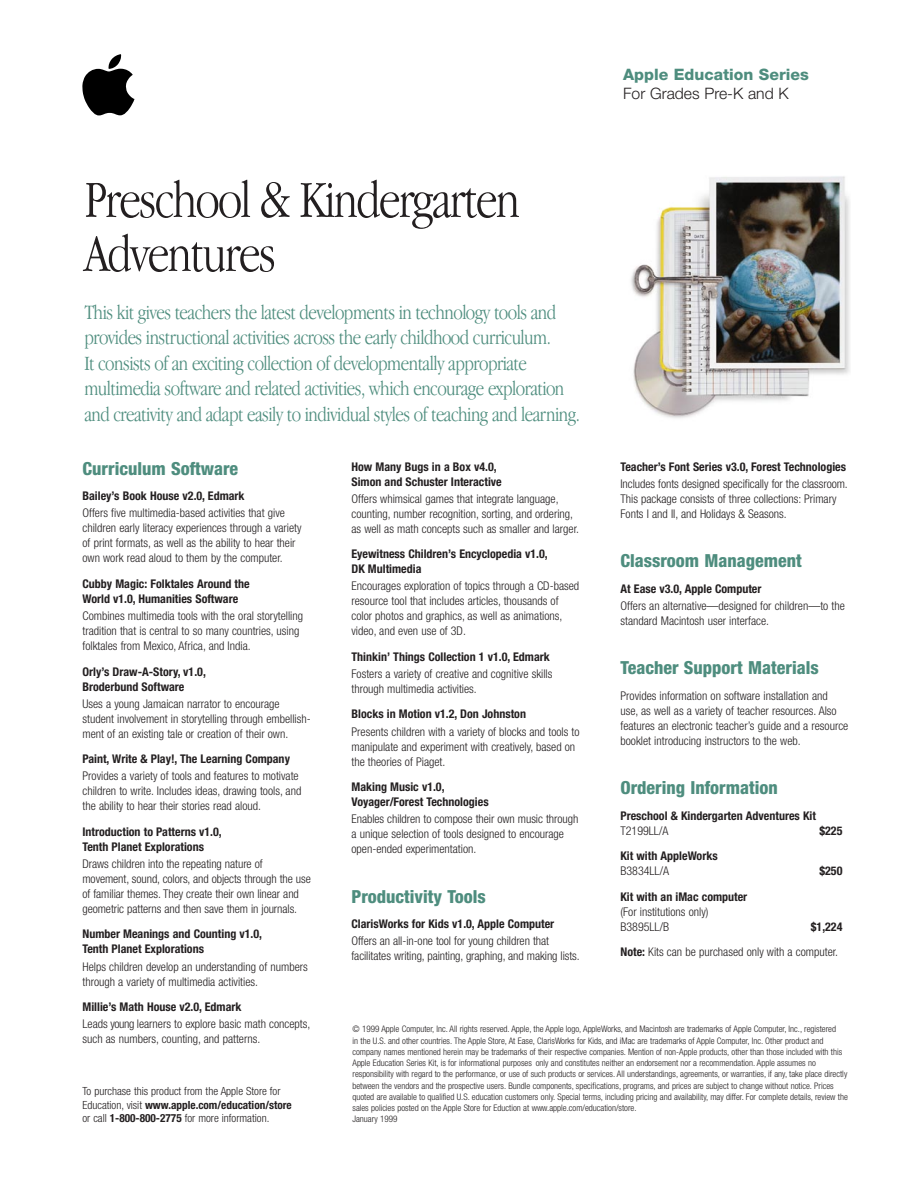
<style>
.page{position:relative;width:918px;height:1188px;background:#fff}
.page>*{position:absolute;margin:0;border:0;box-sizing:border-box;transform-origin:0 0}
.t1{font:300 54px/54px "Apple Garamond";letter-spacing:-.03em;color:#231f20}
.t2{font:300 21px/25.5px "Apple Garamond";letter-spacing:-.025em;color:#4e8d7e}
.t3{font:800 condensed 18px "Helvetica Neue";color:#4e8d7e}
.t4{font:800 15.75px "Helvetica Neue";color:#4e8d7e}
.t5{font:300 15.75px "Helvetica Neue";color:#231f20}
.t6{font:300 condensed 12px/15px "Helvetica Neue";color:#231f20}
.t7{font:700 condensed 12px/15px "Helvetica Neue";color:#231f20}
.t8{font:300 condensed 11.25px/13.8px "Helvetica Neue";color:#231f20}
.t9{font:300 condensed 9px/11.2px "Helvetica Neue";color:#231f20}
.s1{font-weight:700}
</style>
<div class="page">
<img style="left:631px;top:176px;width:219px;height:242px">
<svg style="left:82px;top:54px;width:53px;height:62px"></svg>
<h1 class="t1" style="left:84px;top:177px;width:437px">Preschool &amp; Kindergarten<br>Adventures</h1>
<p class="t2" style="left:84px;top:301px;width:497px">This kit gives teachers the latest developments in technology tools and provides instructional activities across the early childhood curriculum.<br>It consists of an exciting collection of developmentally appropriate multimedia software and related activities, which encourage exploration and creativity and adapt easily to individual styles of teaching and learning.</p>
<h3 class="t4" style="left:623px;top:69px;width:187px">Apple Education Series</h3>
<h3 class="t5" style="left:623px;top:88px;width:167px">For Grades Pre-K and K</h3>
<h3 class="t3" style="left:82px;top:462px;width:157px">Curriculum Software</h3>
<p class="t7" style="left:82px;top:490px;width:164px">Bailey’s Book House v2.0, Edmark</p>
<p class="t6" style="left:82px;top:507px;width:221px">Offers five multimedia-based activities that give children early literacy experiences through a variety of print formats, as well as the ability to hear their own work read aloud to them by the computer.</p>
<p class="t7" style="left:82px;top:577px;width:169px">Cubby Magic: Folktales Around the<br>World v1.0, Humanities Software</p>
<p class="t6" style="left:82px;top:609px;width:222px">Combines multimedia tools with the oral storytelling tradition that is central to so many countries, using folktales from Mexico, Africa, and India.</p>
<p class="t7" style="left:82px;top:665px;width:125px">Orly’s Draw-A-Story, v1.0,<br>Broderbund Software</p>
<p class="t6" style="left:82px;top:697px;width:230px">Uses a young Jamaican narrator to encourage student involvement in storytelling through embellish&shy;ment of an existing tale or creation of their own.</p>
<p class="t7" style="left:82px;top:752px;width:209px">Paint, Write &amp; Play!, The Learning Company</p>
<p class="t6" style="left:82px;top:770px;width:220px">Provides a variety of tools and features to motivate children to write. Includes ideas, drawing tools, and the ability to hear their stories read aloud.</p>
<p class="t7" style="left:82px;top:825px;width:141px">Introduction to Patterns v1.0,<br>Tenth Planet Explorations</p>
<p class="t6" style="left:82px;top:857px;width:230px">Draws children into the repeating nature of movement, sound, colors, and objects through the use of familiar themes. They create their own linear and geometric patterns and then save them in journals.</p>
<p class="t7" style="left:82px;top:928px;width:181px">Number Meanings and Counting v1.0,<br>Tenth Planet Explorations</p>
<p class="t6" style="left:82px;top:960px;width:227px">Helps children develop an understanding of numbers through a variety of multimedia activities.</p>
<p class="t7" style="left:82px;top:1000px;width:160px">Millie’s Math House v2.0, Edmark</p>
<p class="t6" style="left:82px;top:1018px;width:229px">Leads young learners to explore basic math concepts, such as numbers, counting, and patterns.</p>
<p class="t8" style="left:82px;top:1085px;width:211px">To purchase this product from the Apple Store for<br>Education, visit <span class="s1">www.apple.com/education/store </span>or call <span class="s1">1-800-800-2775</span> for more information.</p>
<p class="t7" style="left:351px;top:460px;width:152px">How Many Bugs in a Box v4.0,<br>Simon and Schuster Interactive</p>
<p class="t6" style="left:351px;top:492px;width:229px">Offers whimsical games that integrate language, counting, number recognition, sorting, and ordering, as well as math concepts such as smaller and larger.</p>
<p class="t7" style="left:351px;top:547px;width:198px">Eyewitness Children’s Encyclopedia v1.0,<br>DK Multimedia</p>
<p class="t6" style="left:351px;top:580px;width:229px">Encourages exploration of topics through a CD-based resource tool that includes articles, thousands of color photos and graphics, as well as animations, video, and even use of 3D.</p>
<p class="t7" style="left:351px;top:650px;width:200px">Thinkin’ Things Collection 1 v1.0, Edmark</p>
<p class="t6" style="left:351px;top:667px;width:203px">Fosters a variety of creative and cognitive skills through multimedia activities.</p>
<p class="t7" style="left:351px;top:708px;width:176px">Blocks in Motion v1.2, Don Johnston</p>
<p class="t6" style="left:351px;top:725px;width:230px">Presents children with a variety of blocks and tools to manipulate and experiment with creatively, based on the theories of Piaget.</p>
<p class="t7" style="left:351px;top:780px;width:139px">Making Music v1.0,<br>Voyager/Forest Technologies</p>
<p class="t6" style="left:351px;top:812px;width:228px">Enables children to compose their own music through a unique selection of tools designed to encourage open-ended experimentation.</p>
<h3 class="t3" style="left:351px;top:890px;width:136px">Productivity Tools</h3>
<p class="t7" style="left:351px;top:917px;width:204px">ClarisWorks for Kids v1.0, Apple Computer</p>
<p class="t6" style="left:351px;top:935px;width:230px">Offers an all-in-one tool for young children that facilitates writing, painting, graphing, and making lists.</p>
<p class="t7" style="left:621px;top:460px;width:227px">Teacher’s Font Series v3.0, Forest Technologies</p>
<p class="t6" style="left:621px;top:477px;width:229px">Includes fonts designed specifically for the classroom.<br>This package consists of three collections: Primary<br>Fonts I and II, and Holidays &amp; Seasons.</p>
<h3 class="t3" style="left:621px;top:554px;width:183px">Classroom Management</h3>
<p class="t7" style="left:621px;top:582px;width:142px">At Ease v3.0, Apple Computer</p>
<p class="t6" style="left:621px;top:599px;width:226px">Offers an alternative—designed for children—to the standard Macintosh user interface.</p>
<h3 class="t3" style="left:621px;top:661px;width:200px">Teacher Support Materials</h3>
<p class="t6" style="left:621px;top:689px;width:229px">Provides information on software installation and use, as well as a variety of teacher resources. Also features an electronic teacher’s guide and a resource booklet introducing instructors to the web.</p>
<h3 class="t3" style="left:621px;top:781px;width:159px">Ordering Information</h3>
<p class="t7" style="left:621px;top:809px;width:197px">Preschool &amp; Kindergarten Adventures Kit</p>
<p class="t6" style="left:621px;top:824px;width:49px">T2199LL/A</p>
<p class="t7" style="left:819px;top:824px;width:25px">$225</p>
<p class="t7" style="left:621px;top:850px;width:99px">Kit with AppleWorks</p>
<p class="t6" style="left:621px;top:865px;width:50px">B3834LL/A</p>
<p class="t7" style="left:819px;top:865px;width:25px">$250</p>
<p class="t7" style="left:621px;top:890px;width:128px">Kit with an iMac computer</p>
<p class="t6" style="left:621px;top:905px;width:90px">(For institutions only)<br>B3895LL/B</p>
<p class="t6" style="left:621px;top:915px;width:223px;line-height:25.5px;text-indent:190px"><span class="s1">$1,224<br>Note:</span> Kits can be purchased only with a computer.</p>
<p class="t9" style="left:352px;top:1024px;width:497px">© 1999 Apple Computer, Inc. All rights reserved. Apple, the Apple logo, AppleWorks, and Macintosh are trademarks of Apple Computer, Inc., registered<br>in the U.S. and other countries. The Apple Store, At Ease, ClarisWorks for Kids, and iMac are trademarks of Apple Computer, Inc. Other product and company names mentioned herein may be trademarks of their respective companies. Mention of non-Apple products, other than those included with this Apple Education Series Kit, is for informational purposes only and constitutes neither an endorsement nor a recommendation. Apple assumes no responsibility with regard to the performance, or use of such products or services. All understandings, agreements, or warranties, if any, take place directly between the vendors and the prospective users. Bundle components, specifications, programs, and prices are subject to change without notice. Prices quoted are available to qualified U.S. education customers only. Special terms, including pricing and availability, may differ. For complete details, review the sales policies posted on the Apple Store for Eduction at www.apple.com/education/store.<br>January 1999</p>
</div>
